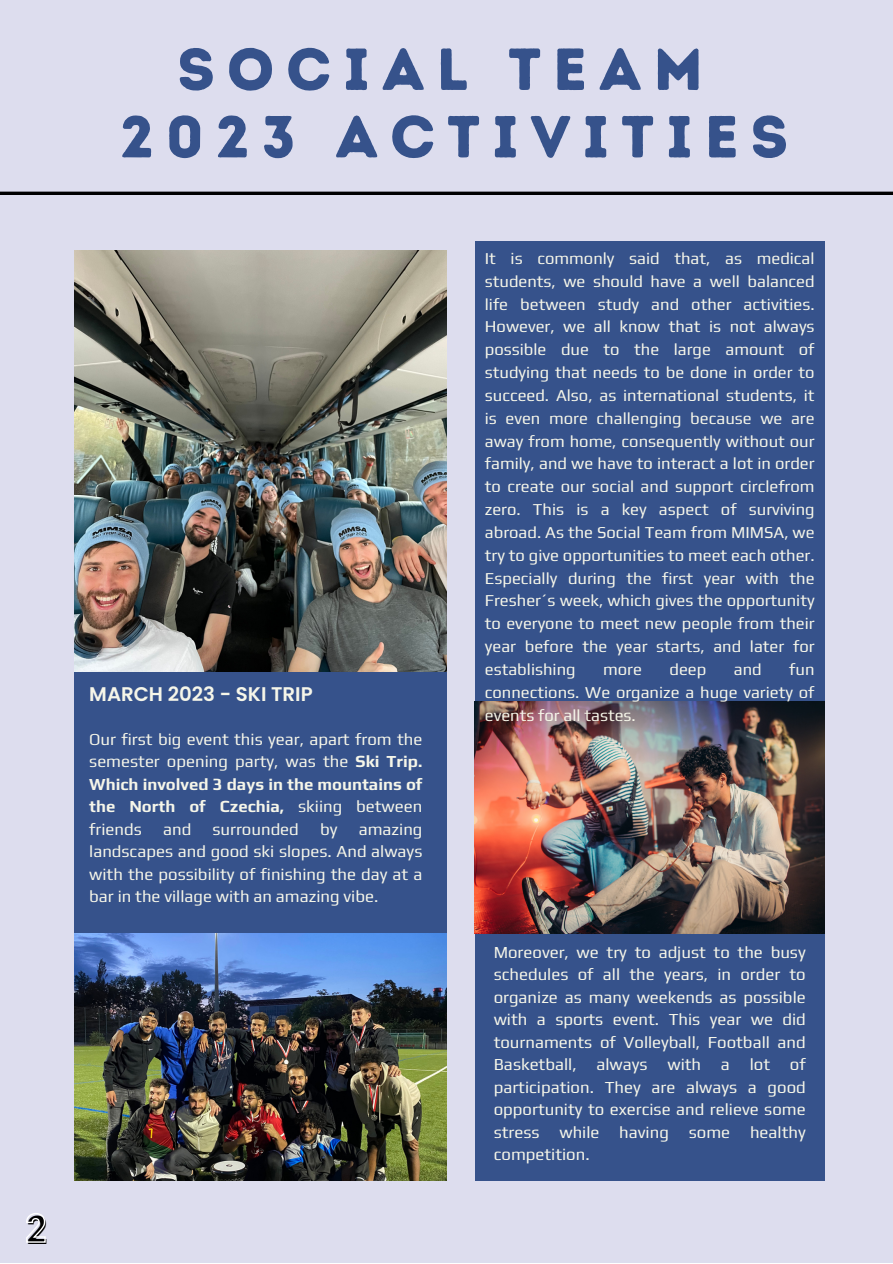
<style>
.page{position:relative;width:893px;height:1264px;background:#fff}
.page>*{position:absolute;margin:0;border:0;box-sizing:border-box;transform-origin:0 0}
.t1{font:59.1px "Intro Rust Base";letter-spacing:.2em;color:#36528b}
.t2{font:700 37.35px "Neue Einstellung";color:#000}
.t3{font:600 19.8px "Poppins";color:#f6f6e9}
.t4{font:16.8px/22.5px "Play";color:#f6f6e9;text-align:justify}
.t5{font:16.65px/22.8px "Play";color:#f6f6e9;text-align:justify}
.s1{font-weight:700}
</style>
<div class="page">
<div style="left:0;top:0;width:892px;height:1262px;background:#dde"></div>
<div style="left:74px;top:672px;width:372px;height:494px;background:#36528b"></div>
<img style="left:74px;top:250px;width:372px;height:421px">
<div style="left:475px;top:933px;width:349px;height:248px;background:#36528b"></div>
<div style="left:475px;top:242px;width:349px;height:488px;background:#36528b"></div>
<img style="left:475px;top:701px;width:349px;height:232px">
<img style="left:74px;top:933px;width:372px;height:247px">
<hr style="left:0;top:192px;width:892px;height:3px;background:#000">
<svg style="left:26px;top:1213px;width:20px;height:30px"></svg>
<p class="t2" style="left:26px;top:1195px;width:23px">2</p>
<p class="t1" style="left:177px;top:34px;width:527px">SOCIAL TEAM</p>
<p class="t1" style="left:120px;top:101px;width:669px">2023 ACTIVITIES</p>
<p class="t3" style="left:89px;top:680px;width:225px">MARCH 2023 - SKI TRIP</p>
<p class="t4" style="left:89px;top:727px;width:334px">Our first big event this year, apart from the semester opening party, was the <span class="s1">Ski Trip.<br>Which involved 3 days in the mountains of the North of Czechia,</span> skiing between friends</p>
<p class="t4" style="left:163px;top:817px;width:30px">and</p>
<p class="t4" style="left:212px;top:817px;width:88px">surrounded</p>
<p class="t4" style="left:320px;top:817px;width:19px">by</p>
<p class="t4" style="left:89px;top:817px;width:334px;text-indent:269px">amazing landscapes and good ski slopes. And always with the possibility of finishing the day at a bar in the village with an amazing vibe.</p>
<p class="t5" style="left:485px;top:246px;width:331px">It is commonly said that, as medical students, we should have a well balanced life between study and other activities.<br>However, we all know that is not always possible due to the large amount of studying that needs to be done in order to succeed. Also, as international students, it is even more challenging because we are away from home, consequently without our family, and we have to interact a lot in order to create our social and support circlefrom zero. This is a key aspect of surviving abroad. As the Social Team from MIMSA, we try to give opportunities to meet each other.<br>Especially during the first year with the Fresher´s week, which gives the opportunity to everyone to meet new people from their year before the year starts, and later for establishing</p>
<p class="t5" style="left:485px;top:657px;width:331px;text-indent:304px">fun connections. We organize a huge variety of events for all tastes.</p>
<p class="t5" style="left:603px;top:657px;width:40px">more</p>
<p class="t5" style="left:669px;top:657px;width:38px">deep</p>
<p class="t5" style="left:733px;top:657px;width:29px">and</p>
<p class="t4" style="left:493px;top:940px;width:313px">Moreover, we try to adjust to the busy schedules of all the years, in order to organize as many weekends as possible with a sports event. This year we did tournaments of Volleyball, Football and Basketball, always with a lot of participation. They are always a good opportunity to exercise and relieve some stress while having some healthy competition.</p>
</div>
